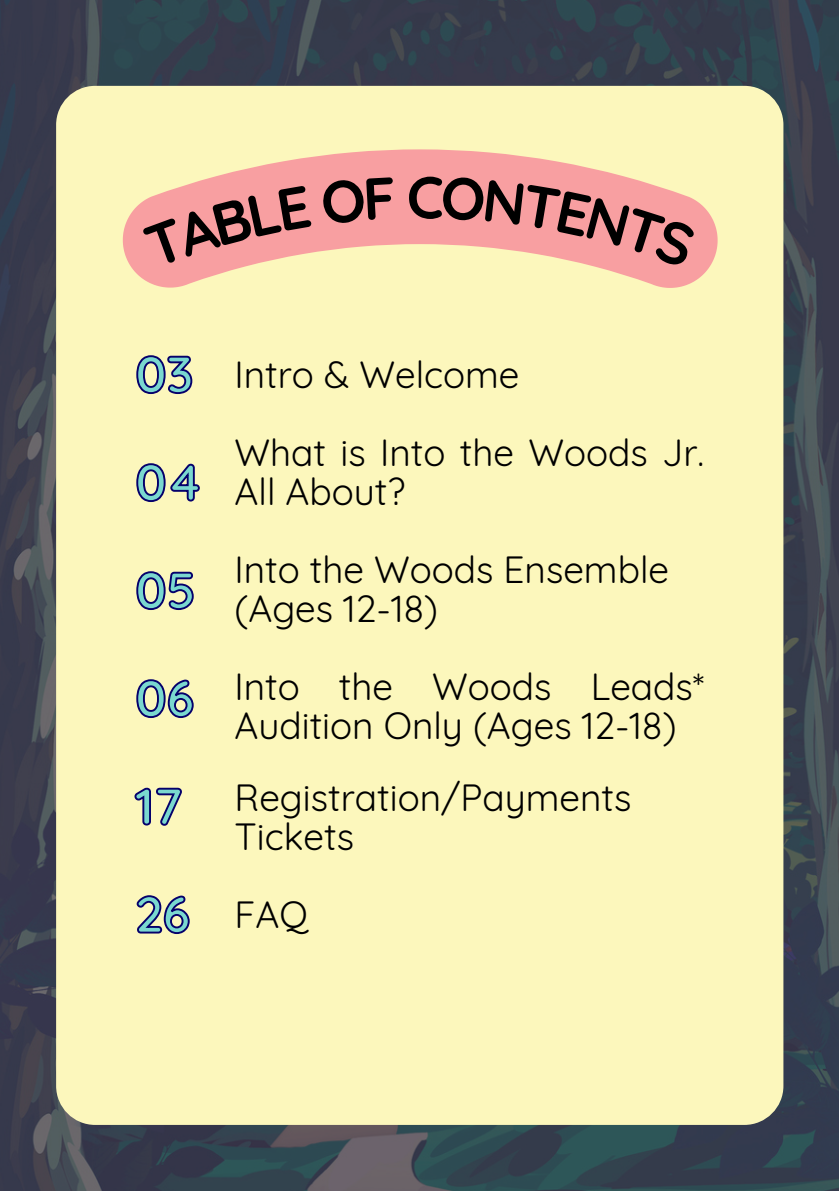
<style>
.page{position:relative;width:839px;height:1191px;background:#fff}
.page>*{position:absolute;margin:0;border:0;box-sizing:border-box;transform-origin:0 0}
.t1{font:700 59.2px "Quicksand";color:#000}
.t2{font:700 51.2px/108px "Quicksand";color:#7ad8cf}
.t3{font:37px/39px "Quicksand";color:#000}
</style>
<div class="page">
<img style="left:0;top:0;width:838px;height:1191px">
<div style="left:56px;top:86px;width:727px;height:1039px;background:#fcf7bc;border-radius:39px"></div>
<svg style="left:136px;top:355px;width:57px;height:39px"></svg>
<svg style="left:136px;top:463px;width:64px;height:39px"></svg>
<svg style="left:136px;top:571px;width:58px;height:39px"></svg>
<svg style="left:136px;top:679px;width:58px;height:39px"></svg>
<svg style="left:134px;top:787px;width:48px;height:39px"></svg>
<svg style="left:136px;top:895px;width:54px;height:39px"></svg>
<svg style="left:123px;top:149px;width:594px;height:139px"></svg>
<div style="left:142px;top:185px;width:170px;height:83px;background:#f89fa1"></div>
<div style="left:321px;top:177px;width:74px;height:48px;background:#f89fa1"></div>
<svg style="left:442px;top:176px;width:255px;height:92px;background:#f8aaa4"></svg>
<h1 class="t1" style="left:406px;top:159px;width:39px">C</h1>
<h2 class="t2" style="left:135px;top:319px;width:69px">03<br>04<br>05<br>06<br>17<br>26</h2>
<h1 class="t3" style="left:234px;top:355px;width:286px">Intro &amp; Welcome</h1>
<p class="t3" style="left:234px;top:433px;width:471px">What is Into the Woods Jr.<br>All About?</p>
<p class="t3" style="left:234px;top:550px;width:436px">Into the Woods Ensemble</p>
<p class="t3" style="left:234px;top:588px;width:205px">(Ages 12-18)</p>
<p class="t3" style="left:234px;top:666px;width:471px">Into the Woods Leads*<br>Audition Only (Ages 12-18)</p>
<p class="t3" style="left:234px;top:778px;width:398px">Registration/Payments</p>
<p class="t3" style="left:234px;top:817px;width:121px">Tickets</p>
<p class="t3" style="left:234px;top:895px;width:75px">FAQ</p>
</div>
